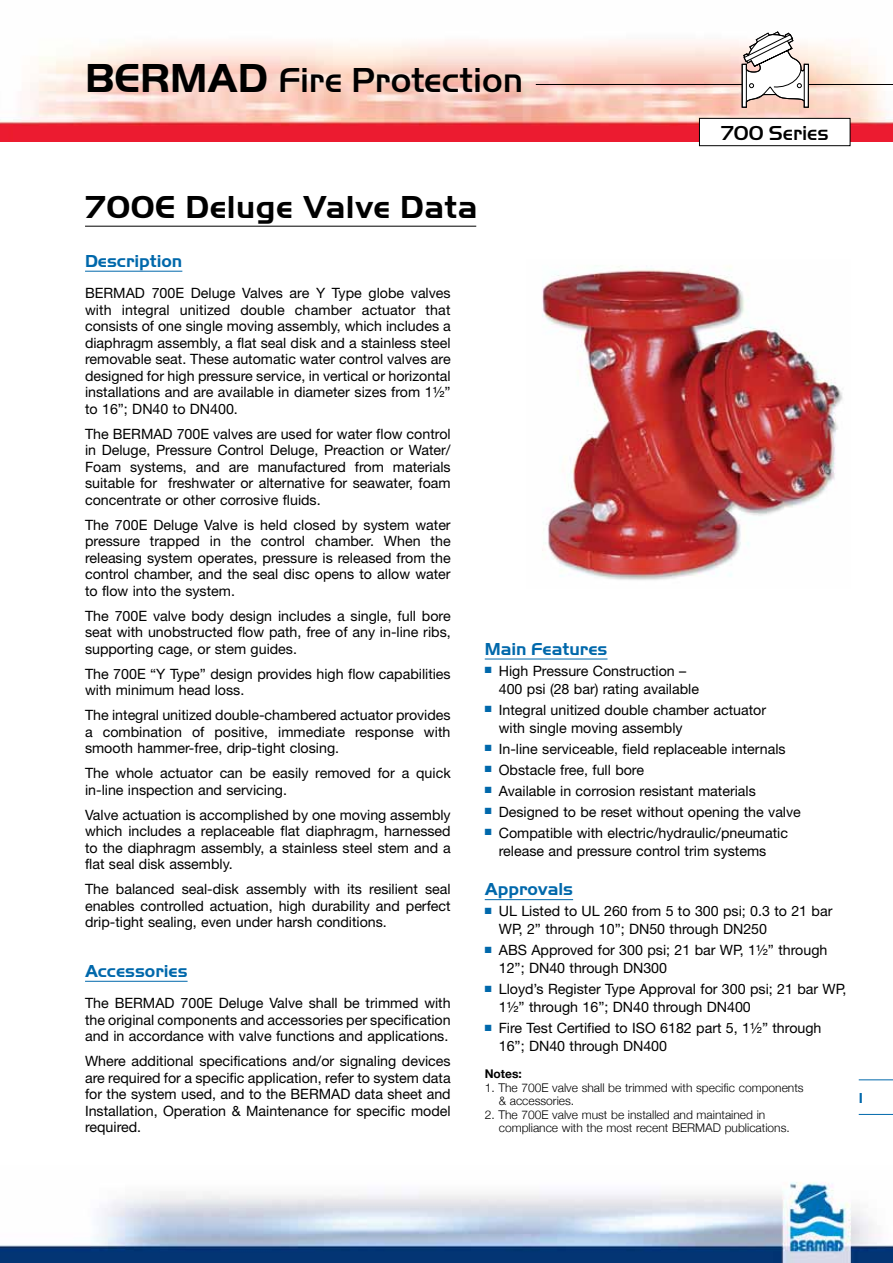
<style>
.page{position:relative;width:893px;height:1263px;background:#fff}
.page>*{position:absolute;margin:0;border:0;box-sizing:border-box;transform-origin:0 0}
.t1{font:500 36px "Handel Got D";color:#000}
.t2{font:700 33px "Handel Got D";letter-spacing:.015em;color:#000}
.t3{font:500 21px "Handel Got D";color:#000}
.t4{font:700 18px "Handel Got D";color:#0068ab}
.t5{font:700 15px "Handel Got D";color:#0068ab}
.t6{font:14.25px/16.5px "Helvetica Neue";color:#000;text-align:justify}
.t7{font:300 12px/13.5px "Helvetica Neue";color:#000}
.t8{font:700 12px "Helvetica Neue";color:#000}
.s1{font-weight:700;font-size:42px}
</style>
<div class="page">
<img style="left:13px;top:42px;width:880px;height:100px">
<img style="left:0;top:119px;width:13px;height:23px">
<hr style="left:536px;top:84px;width:357px;height:1px;background:#000">
<img style="left:0;top:1182px;width:893px;height:81px">
<svg style="left:741px;top:31px;width:68px;height:77px"></svg>
<div style="left:804px;top:64px;width:5px;height:44px;border:1px solid #000"></div>
<div style="left:699px;top:118px;width:151px;height:28px;background:#fff"></div>
<div style="left:699px;top:118px;width:151px;height:28px;border:1px solid #000"></div>
<hr style="left:85px;top:226px;width:391px;height:1px;background:#000">
<hr style="left:85px;top:271px;width:97px;height:1px;background:#0068ab">
<hr style="left:85px;top:981px;width:103px;height:1px;background:#0068ab">
<hr style="left:485px;top:659px;width:122px;height:1px;background:#0068ab">
<hr style="left:485px;top:899px;width:88px;height:1px;background:#0068ab">
<img style="left:542px;top:265px;width:301px;height:315px">
<hr style="left:859px;top:1079px;width:34px;height:1px;background:#0068ab">
<hr style="left:859px;top:1114px;width:34px;height:1px;background:#0068ab">
<h1 class="t1" style="left:85px;top:60px;width:440px"><span class="s1">BERMAD</span> Fire Protection</h1>
<h3 class="t3" style="left:721px;top:122px;width:110px">700 Series</h3>
<h2 class="t2" style="left:85px;top:188px;width:394px">700E Deluge Valve Data</h2>
<p class="t4" style="left:85px;top:250px;width:99px">Description</p>
<p class="t6" style="left:85px;top:285px;width:367px">BERMAD 700E Deluge Valves are Y Type globe valves with integral unitized double chamber actuator that consists of one single moving assembly, which includes a diaphragm assembly, a flat seal disk and a stainless steel removable seat. These automatic water control valves are designed for high pressure service, in vertical or horizontal installations and are available in diameter sizes from 1½” to 16”; DN40 to DN400.</p>
<p class="t6" style="left:85px;top:425px;width:367px">The BERMAD 700E valves are used for water flow control in Deluge, Pressure Control Deluge, Preaction or Water/ Foam systems, and are manufactured from materials suitable for freshwater or alternative for seawater, foam concentrate or other corrosive fluids.</p>
<p class="t6" style="left:85px;top:516px;width:367px">The 700E Deluge Valve is held closed by system water pressure trapped in the control chamber. When the releasing system operates, pressure is released from the control chamber, and the seal disc opens to allow water to flow into the system.</p>
<p class="t6" style="left:85px;top:607px;width:367px">The 700E valve body design includes a single, full bore seat with unobstructed flow path, free of any in-line ribs, supporting cage, or stem guides.</p>
<p class="t6" style="left:85px;top:665px;width:367px">The 700E “Y Type” design provides high flow capabilities with minimum head loss.</p>
<p class="t6" style="left:85px;top:707px;width:367px">The integral unitized double-chambered actuator provides a combination of positive, immediate response with smooth hammer-free, drip-tight closing.</p>
<p class="t6" style="left:85px;top:765px;width:367px">The whole actuator can be easily removed for a quick in-line inspection and servicing.</p>
<p class="t6" style="left:85px;top:806px;width:367px">Valve actuation is accomplished by one moving assembly which includes a replaceable flat diaphragm, harnessed to the diaphragm assembly, a stainless steel stem and a flat seal disk assembly.</p>
<p class="t6" style="left:85px;top:881px;width:367px">The balanced seal-disk assembly with its resilient seal enables controlled actuation, high durability and perfect drip-tight sealing, even under harsh conditions.</p>
<p class="t4" style="left:85px;top:960px;width:104px">Accessories</p>
<p class="t6" style="left:85px;top:994px;width:367px">The BERMAD 700E Deluge Valve shall be trimmed with the original components and accessories per specification and in accordance with valve functions and applications.</p>
<p class="t6" style="left:85px;top:1053px;width:367px">Where additional specifications and/or signaling devices are required for a specific application, refer to system data for the system used, and to the BERMAD data sheet and Installation, Operation &amp; Maintenance for specific model required.</p>
<p class="t4" style="left:485px;top:638px;width:124px">Main Features</p>
<p class="t6" style="left:499px;top:661px;width:202px;line-height:18px;text-indent:-14px"><sup>■</sup> High Pressure Construction –<br>400 psi (28 bar) rating available</p>
<p class="t6" style="left:499px;top:700px;width:269px;line-height:18px;text-indent:-14px"><sup>■</sup> Integral unitized double chamber actuator with single moving assembly</p>
<p class="t6" style="left:485px;top:740px;width:302px"><sup>■</sup> In-line serviceable, field replaceable internals</p>
<p class="t6" style="left:485px;top:761px;width:161px"><sup>■</sup> Obstacle free, full bore</p>
<p class="t6" style="left:485px;top:782px;width:273px"><sup>■</sup> Available in corrosion resistant materials</p>
<p class="t6" style="left:485px;top:803px;width:318px"><sup>■</sup> Designed to be reset without opening the valve</p>
<p class="t6" style="left:485px;top:823px;width:305px;line-height:18px;text-align:center"><sup>■</sup> Compatible with electric/hydraulic/pneumatic release and pressure control trim systems</p>
<p class="t4" style="left:485px;top:879px;width:90px">Approvals</p>
<p class="t6" style="left:499px;top:902px;width:335px;line-height:18px;text-indent:-14px"><sup>■</sup> UL Listed to UL 260 from 5 to 300 psi; 0.3 to 21 bar<br>WP, 2” through 10”; DN50 through DN250</p>
<p class="t6" style="left:499px;top:941px;width:330px;line-height:18px;text-indent:-14px"><sup>■</sup> ABS Approved for 300 psi; 21 bar WP, 1½” through<br>12”; DN40 through DN300</p>
<p class="t6" style="left:499px;top:980px;width:349px;line-height:18px;text-indent:-14px"><sup>■</sup> Lloyd’s Register Type Approval for 300 psi; 21 bar WP,<br>1½” through 16”; DN40 through DN400</p>
<p class="t6" style="left:499px;top:1019px;width:324px;line-height:18px;text-indent:-14px"><sup>■</sup> Fire Test Certified to ISO 6182 part 5, 1½” through<br>16”; DN40 through DN400</p>
<p class="t8" style="left:485px;top:1066px;width:39px">Notes:</p>
<p class="t7" style="left:499px;top:1080px;width:306px;text-indent:-14px">1. The 700E valve shall be trimmed with specific components &amp; accessories.</p>
<p class="t7" style="left:499px;top:1107px;width:292px;text-indent:-14px">2. The 700E valve must be installed and maintained in compliance with the most recent BERMAD publications.</p>
<p class="t5" style="left:859px;top:1089px;width:6px">1</p>
</div>
